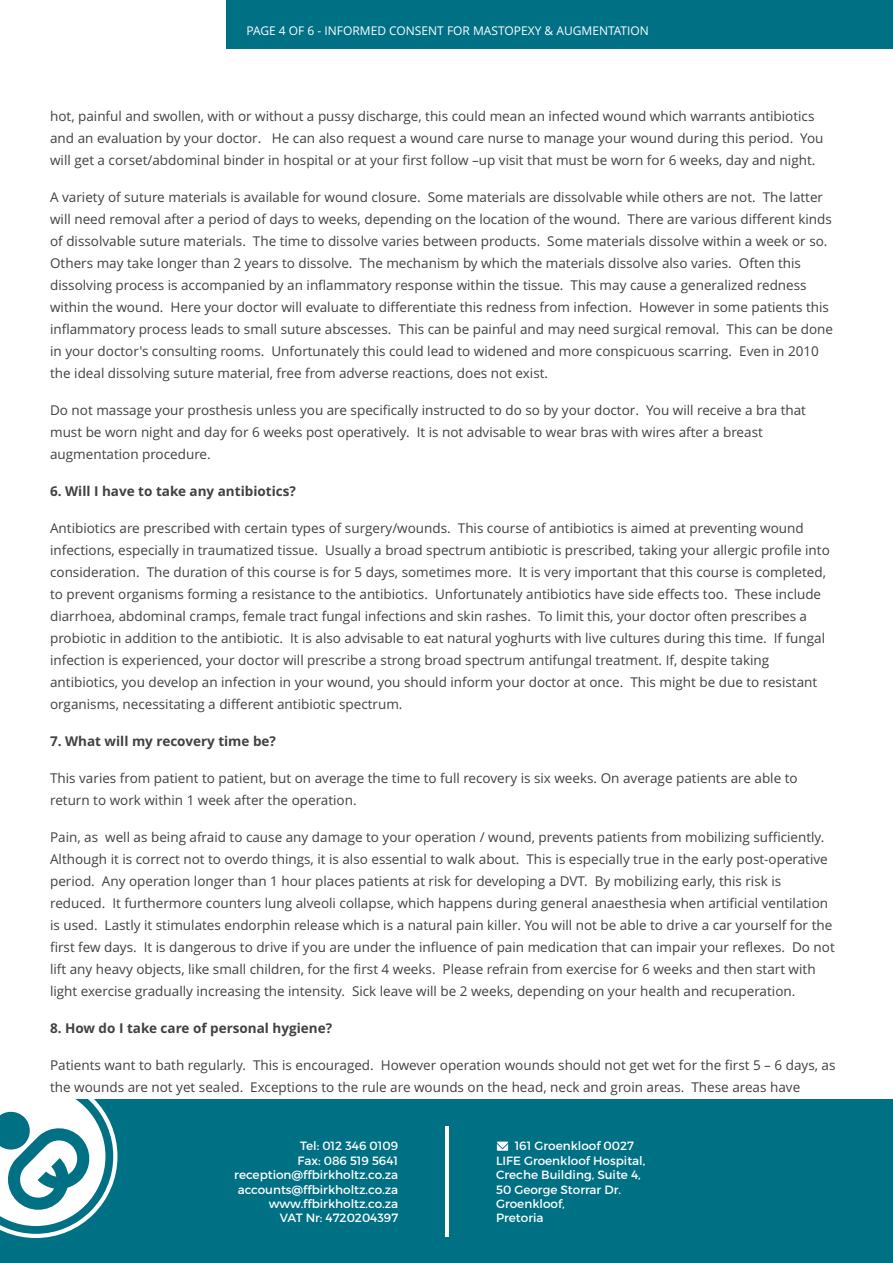
<style>
.page{position:relative;width:893px;height:1263px;background:#fff}
.page>*{position:absolute;margin:0;border:0;box-sizing:border-box;transform-origin:0 0}
.t1{font:13.5px/22px "Open Sans";color:#414142}
.t2{font:700 13.5px "Open Sans";color:#414142}
.t3{font:12px/14.4px "Montserrat";color:#fff}
.t4{font:12px "Open Sans";color:#fff}
</style>
<div class="page">
<div style="left:226px;top:0;width:667px;height:48px;background:#007084"></div>
<div style="left:0;top:1099px;width:893px;height:164px;background:#007084"></div>
<svg style="left:0;top:1099px;width:117px;height:139px"></svg>
<hr style="left:445px;top:1127px;width:3px;height:110px;background:#fff">
<svg style="left:497px;top:1141px;width:11px;height:10px"></svg>
<p class="t4" style="left:246px;top:26px;width:404px">PAGE 4 OF 6 - INFORMED CONSENT FOR MASTOPEXY &amp; AUGMENTATION</p>
<p class="t1" style="left:50px;top:106px;width:775px">hot, painful and swollen, with or without a pussy discharge, this could mean an infected wound which warrants antibiotics and an evaluation by your doctor. He can also request a wound care nurse to manage your wound during this period. You will get a corset/abdominal binder in hospital or at your first follow –up visit that must be worn for 6 weeks, day and night.</p>
<p class="t1" style="left:50px;top:187px;width:784px">A variety of suture materials is available for wound closure. Some materials are dissolvable while others are not. The latter will need removal after a period of days to weeks, depending on the location of the wound. There are various different kinds of dissolvable suture materials. The time to dissolve varies between products. Some materials dissolve within a week or so.<br>Others may take longer than 2 years to dissolve. The mechanism by which the materials dissolve also varies. Often this dissolving process is accompanied by an inflammatory response within the tissue. This may cause a generalized redness within the wound. Here your doctor will evaluate to differentiate this redness from infection. However in some patients this inflammatory process leads to small suture abscesses. This can be painful and may need surgical removal. This can be done in your doctor's consulting rooms. Unfortunately this could lead to widened and more conspicuous scarring. Even in 2010 the ideal dissolving suture material, free from adverse reactions, does not exist.</p>
<p class="t1" style="left:50px;top:400px;width:757px">Do not massage your prosthesis unless you are specifically instructed to do so by your doctor. You will receive a bra that must be worn night and day for 6 weeks post operatively. It is not advisable to wear bras with wires after a breast augmentation procedure.</p>
<p class="t2" style="left:50px;top:486px;width:247px">6. Will I have to take any antibiotics?</p>
<p class="t1" style="left:50px;top:518px;width:781px">Antibiotics are prescribed with certain types of surgery/wounds. This course of antibiotics is aimed at preventing wound infections, especially in traumatized tissue. Usually a broad spectrum antibiotic is prescribed, taking your allergic profile into consideration. The duration of this course is for 5 days, sometimes more. It is very important that this course is completed, to prevent organisms forming a resistance to the antibiotics. Unfortunately antibiotics have side effects too. These include diarrhoea, abdominal cramps, female tract fungal infections and skin rashes. To limit this, your doctor often prescribes a probiotic in addition to the antibiotic. It is also advisable to eat natural yoghurts with live cultures during this time. If fungal infection is experienced, your doctor will prescribe a strong broad spectrum antifungal treatment. If, despite taking antibiotics, you develop an infection in your wound, you should inform your doctor at once. This might be due to resistant organisms, necessitating a different antibiotic spectrum.</p>
<p class="t2" style="left:50px;top:736px;width:227px">7. What will my recovery time be?</p>
<p class="t1" style="left:50px;top:768px;width:749px">This varies from patient to patient, but on average the time to full recovery is six weeks. On average patients are able to return to work within 1 week after the operation.</p>
<p class="t1" style="left:50px;top:827px;width:786px">Pain, as well as being afraid to cause any damage to your operation / wound, prevents patients from mobilizing sufficiently.<br>Although it is correct not to overdo things, it is also essential to walk about. This is especially true in the early post-operative period. Any operation longer than 1 hour places patients at risk for developing a DVT. By mobilizing early, this risk is reduced. It furthermore counters lung alveoli collapse, which happens during general anaesthesia when artificial ventilation is used. Lastly it stimulates endorphin release which is a natural pain killer. You will not be able to drive a car yourself for the first few days. It is dangerous to drive if you are under the influence of pain medication that can impair your reflexes. Do not lift any heavy objects, like small children, for the first 4 weeks. Please refrain from exercise for 6 weeks and then start with light exercise gradually increasing the intensity. Sick leave will be 2 weeks, depending on your health and recuperation.</p>
<p class="t2" style="left:50px;top:1022px;width:283px">8. How do I take care of personal hygiene?</p>
<p class="t1" style="left:50px;top:1055px;width:787px">Patients want to bath regularly. This is encouraged. However operation wounds should not get wet for the first 5 – 6 days, as the wounds are not yet sealed. Exceptions to the rule are wounds on the head, neck and groin areas. These areas have</p>
<p class="t3" style="left:234px;top:1139px;width:165px;text-align:right">Tel: 012 346 0109<br>Fax: 086 519 5641 reception@ffbirkholtz.co.za accounts@ffbirkholtz.co.za www.ffbirkholtz.co.za<br>VAT Nr: 4720204397</p>
<p class="t3" style="left:496px;top:1139px;width:151px;text-indent:19px">161 Groenkloof 0027<br>LIFE Groenkloof Hospital,<br>Creche Building, Suite 4,<br>50 George Storrar Dr.<br>Groenkloof,<br>Pretoria</p>
</div>
